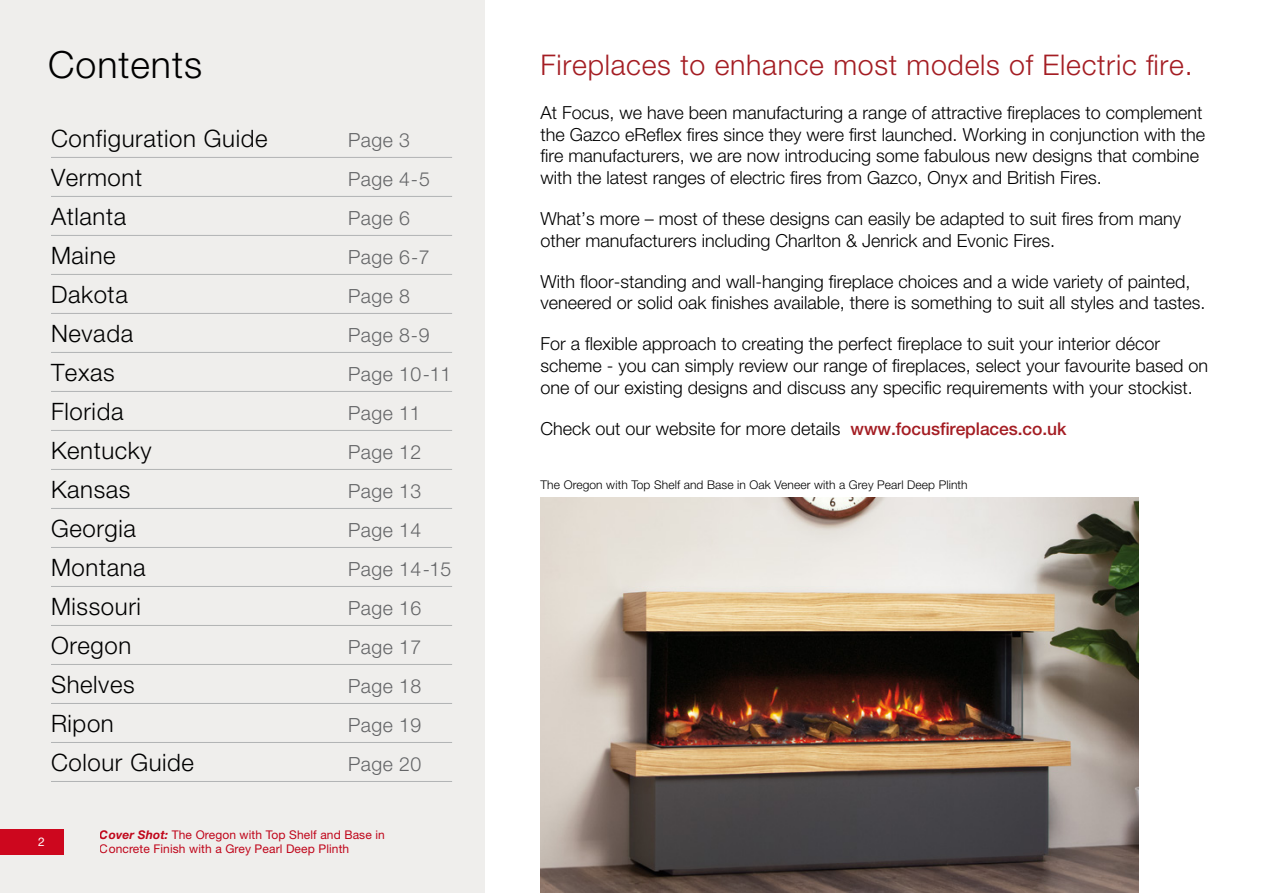
<style>
.page{position:relative;width:1263px;height:893px;background:#fff}
.page>*{position:absolute;margin:0;border:0;box-sizing:border-box;transform-origin:0 0}
.t1{font:300 37.5px "Helvetica Neue";letter-spacing:.025em;color:#000}
.t2{font:300 28.5px "Helvetica Neue";letter-spacing:.025em;color:#a41d23}
.t3{font:300 24px "Helvetica Neue";letter-spacing:.025em;color:#000}
.t4{font:300 19.5px "Helvetica Neue";letter-spacing:.025em;color:#646567}
.t5{font:300 18px/21.6px "Helvetica Neue";color:#000}
.t6{font:12px/14.4px "Helvetica Neue";letter-spacing:.01em;color:#cd071e}
.t7{font:300 12px "Helvetica Neue";letter-spacing:.01em;color:#000}
.t8{font:12px "Helvetica Neue";color:#fff}
.s1{font-weight:700;font-style:italic}
.s2{font-weight:500;font-size:17.7px;color:#a41d23}
</style>
<div class="page">
<div style="left:0;top:0;width:485px;height:893px;background:#efeeec"></div>
<hr style="left:51px;top:157px;width:401px;height:1px;background:#b1b3b4">
<hr style="left:51px;top:196px;width:401px;height:1px;background:#b1b3b4">
<hr style="left:51px;top:235px;width:401px;height:1px;background:#b1b3b4">
<hr style="left:51px;top:274px;width:401px;height:1px;background:#b1b3b4">
<hr style="left:51px;top:313px;width:401px;height:1px;background:#b1b3b4">
<hr style="left:51px;top:352px;width:401px;height:1px;background:#b1b3b4">
<hr style="left:51px;top:391px;width:401px;height:1px;background:#b1b3b4">
<hr style="left:51px;top:430px;width:401px;height:1px;background:#b1b3b4">
<hr style="left:51px;top:469px;width:401px;height:1px;background:#b1b3b4">
<hr style="left:51px;top:508px;width:401px;height:1px;background:#b1b3b4">
<hr style="left:51px;top:547px;width:401px;height:1px;background:#b1b3b4">
<hr style="left:51px;top:586px;width:401px;height:1px;background:#b1b3b4">
<hr style="left:51px;top:625px;width:401px;height:1px;background:#b1b3b4">
<hr style="left:51px;top:664px;width:401px;height:1px;background:#b1b3b4">
<hr style="left:51px;top:703px;width:401px;height:1px;background:#b1b3b4">
<hr style="left:51px;top:742px;width:401px;height:1px;background:#b1b3b4">
<hr style="left:51px;top:781px;width:401px;height:1px;background:#b1b3b4">
<div style="left:0;top:829px;width:64px;height:26px;background:#cd071e"></div>
<img style="left:540px;top:498px;width:598px;height:395px">
<h1 class="t1" style="left:48px;top:42px;width:155px">Contents</h1>
<h3 class="t3" style="left:51px;top:123px;width:218px">Configuration Guide</h3>
<p class="t4" style="left:348px;top:128px;width:64px">Page 3</p>
<h3 class="t3" style="left:51px;top:162px;width:93px">Vermont</h3>
<p class="t4" style="left:348px;top:167px;width:83px">Page 4-5</p>
<h3 class="t3" style="left:51px;top:201px;width:77px">Atlanta</h3>
<p class="t4" style="left:348px;top:206px;width:64px">Page 6</p>
<h3 class="t3" style="left:51px;top:240px;width:66px">Maine</h3>
<p class="t4" style="left:348px;top:245px;width:83px">Page 6-7</p>
<h3 class="t3" style="left:51px;top:279px;width:78px">Dakota</h3>
<p class="t4" style="left:348px;top:284px;width:64px">Page 8</p>
<h3 class="t3" style="left:51px;top:318px;width:84px">Nevada</h3>
<p class="t4" style="left:348px;top:323px;width:83px">Page 8-9</p>
<h3 class="t3" style="left:51px;top:357px;width:65px">Texas</h3>
<p class="t4" style="left:348px;top:362px;width:105px">Page 10-11</p>
<h3 class="t3" style="left:51px;top:396px;width:74px">Florida</h3>
<p class="t4" style="left:348px;top:401px;width:74px">Page 11</p>
<h3 class="t3" style="left:51px;top:435px;width:102px">Kentucky</h3>
<p class="t4" style="left:348px;top:440px;width:75px">Page 12</p>
<h3 class="t3" style="left:51px;top:474px;width:81px">Kansas</h3>
<p class="t4" style="left:348px;top:479px;width:75px">Page 13</p>
<h3 class="t3" style="left:51px;top:513px;width:86px">Georgia</h3>
<p class="t4" style="left:348px;top:518px;width:75px">Page 14</p>
<h3 class="t3" style="left:51px;top:552px;width:96px">Montana</h3>
<p class="t4" style="left:348px;top:557px;width:105px">Page 14-15</p>
<h3 class="t3" style="left:51px;top:591px;width:91px">Missouri</h3>
<p class="t4" style="left:348px;top:596px;width:75px">Page 16</p>
<h3 class="t3" style="left:51px;top:630px;width:82px">Oregon</h3>
<p class="t4" style="left:348px;top:635px;width:75px">Page 17</p>
<h3 class="t3" style="left:51px;top:669px;width:85px">Shelves</h3>
<p class="t4" style="left:348px;top:674px;width:75px">Page 18</p>
<h3 class="t3" style="left:51px;top:708px;width:64px">Ripon</h3>
<p class="t4" style="left:348px;top:713px;width:75px">Page 19</p>
<h3 class="t3" style="left:51px;top:747px;width:145px">Colour Guide</h3>
<p class="t4" style="left:348px;top:752px;width:75px">Page 20</p>
<p class="t8" style="left:38px;top:835px;width:8px">2</p>
<p class="t6" style="left:100px;top:827px;width:286px"><span class="s1">Cover Shot:</span> The Oregon with Top Shelf and Base in<br>Concrete Finish with a Grey Pearl Deep Plinth</p>
<h2 class="t2" style="left:540px;top:47px;width:654px">Fireplaces to enhance most models of Electric fire.</h2>
<p class="t5" style="left:540px;top:102px;width:666px">At Focus, we have been manufacturing a range of attractive fireplaces to complement the Gazco eReflex fires since they were first launched. Working in conjunction with the fire manufacturers, we are now introducing some fabulous new designs that combine with the latest ranges of electric fires from Gazco, Onyx and British Fires.</p>
<p class="t5" style="left:540px;top:207px;width:642px">What’s more – most of these designs can easily be adapted to suit fires from many other manufacturers including Charlton &amp; Jenrick and Evonic Fires.</p>
<p class="t5" style="left:540px;top:270px;width:666px">With floor-standing and wall-hanging fireplace choices and a wide variety of painted, veneered or solid oak finishes available, there is something to suit all styles and tastes.</p>
<p class="t5" style="left:540px;top:333px;width:669px">For a flexible approach to creating the perfect fireplace to suit your interior décor scheme - you can simply review our range of fireplaces, select your favourite based on one of our existing designs and discuss any specific requirements with your stockist.</p>
<p class="t5" style="left:540px;top:417px;width:527px">Check out our website for more details <span class="s2">www.focusfireplaces.co.uk</span></p>
<p class="t7" style="left:540px;top:477px;width:429px">The Oregon with Top Shelf and Base in Oak Veneer with a Grey Pearl Deep Plinth</p>
</div>
